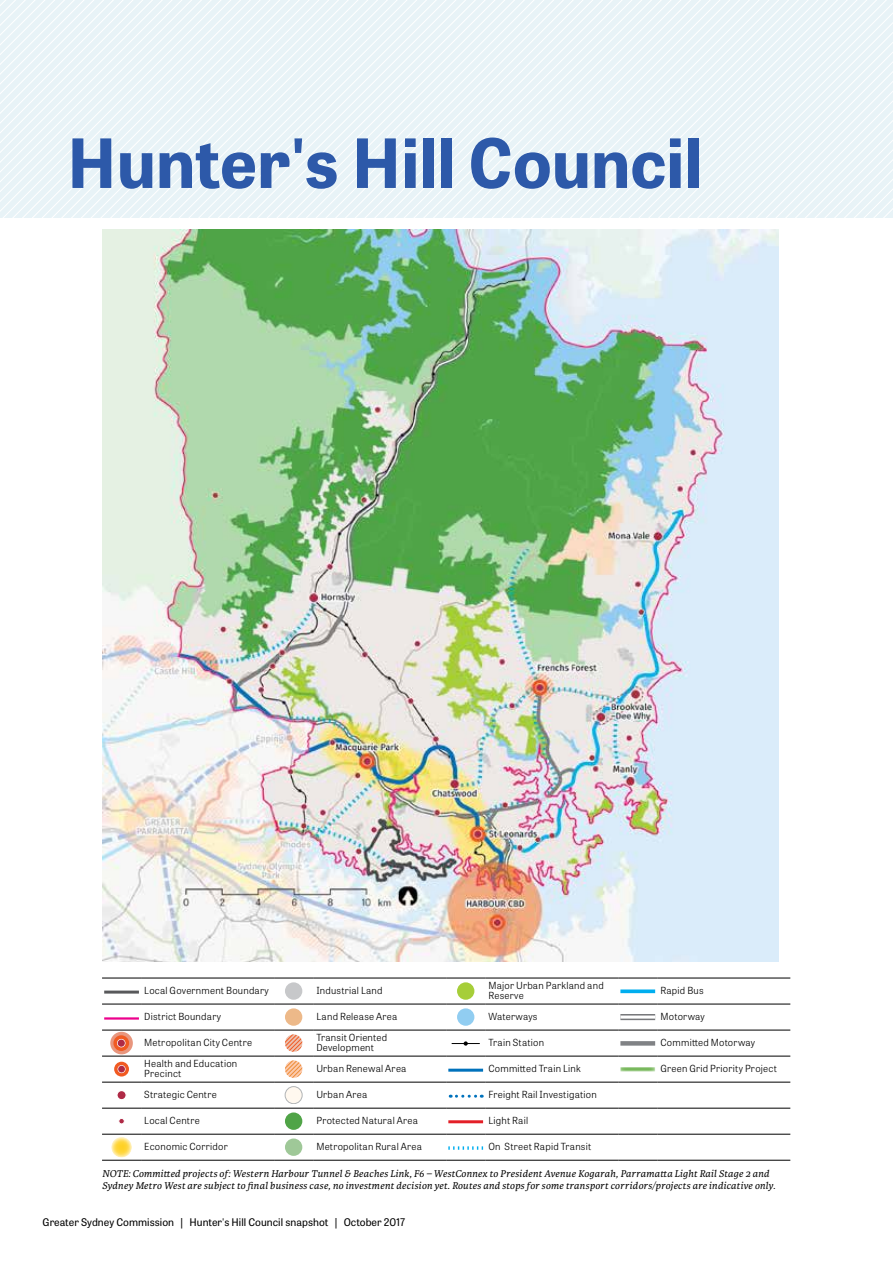
<style>
.page{position:relative;width:893px;height:1263px;background:#fff}
.page>*{position:absolute;margin:0;border:0;box-sizing:border-box;transform-origin:0 0}
.t1{font:700 67.5px "Tablet Gothic";letter-spacing:.005em;color:#2d59a9}
.t2{font:italic 10.5px/12px "Karmina";letter-spacing:.015em;color:#000}
.t3{font:10.5px "Tablet Gothic";letter-spacing:.005em;color:#000}
.t4{font:300 9.75px/20.9px "Tablet Gothic";letter-spacing:.025em;color:#000}
</style>
<div class="page">
<img style="left:102px;top:230px;width:676px;height:731px">
<hr style="left:102px;top:1160px;width:39px;height:1px;background:#000">
<hr style="left:141px;top:1160px;width:133px;height:1px;background:#000">
<hr style="left:102px;top:978px;width:39px;height:1px;background:#000">
<hr style="left:102px;top:1004px;width:39px;height:1px;background:#000">
<hr style="left:141px;top:978px;width:133px;height:1px;background:#000">
<hr style="left:141px;top:1004px;width:133px;height:1px;background:#000">
<hr style="left:102px;top:1030px;width:39px;height:1px;background:#000">
<hr style="left:141px;top:1030px;width:133px;height:1px;background:#000">
<hr style="left:102px;top:1056px;width:39px;height:1px;background:#000">
<hr style="left:141px;top:1056px;width:133px;height:1px;background:#000">
<hr style="left:102px;top:1082px;width:39px;height:1px;background:#000">
<hr style="left:141px;top:1082px;width:133px;height:1px;background:#000">
<hr style="left:102px;top:1108px;width:39px;height:1px;background:#000">
<hr style="left:141px;top:1108px;width:133px;height:1px;background:#000">
<hr style="left:102px;top:1134px;width:39px;height:1px;background:#000">
<hr style="left:141px;top:1134px;width:133px;height:1px;background:#000">
<hr style="left:104px;top:990px;width:35px;height:3px;background:#58595b">
<hr style="left:104px;top:1017px;width:35px;height:2px;background:#ec008c">
<div style="left:110px;top:1032px;width:23px;height:22px;background:#e8967e;border-radius:50%"></div>
<svg style="left:113px;top:1035px;width:16px;height:16px"></svg>
<svg style="left:117px;top:1039px;width:9px;height:8px"></svg>
<div style="left:118px;top:1039px;width:7px;height:8px;background:#af2a46;border-radius:50%"></div>
<div style="left:114px;top:1062px;width:15px;height:14px;background:#f15a22;border-radius:50%"></div>
<svg style="left:118px;top:1065px;width:8px;height:8px"></svg>
<div style="left:118px;top:1066px;width:7px;height:6px;background:#af2a46;border-radius:50%"></div>
<div style="left:117px;top:1090px;width:9px;height:10px;background:#af2a46;border-radius:50%"></div>
<div style="left:116px;top:1090px;width:11px;height:10px;border:1px solid #fff;border-radius:50%"></div>
<div style="left:118px;top:1118px;width:7px;height:6px;border:1px solid #fff;border-radius:50%"></div>
<div style="left:110px;top:1135px;width:22px;height:24px;background:#fff;opacity:.75"></div>
<hr style="left:274px;top:978px;width:39px;height:1px;background:#000">
<hr style="left:313px;top:978px;width:133px;height:1px;background:#000">
<hr style="left:274px;top:1134px;width:39px;height:1px;background:#000">
<hr style="left:313px;top:1134px;width:133px;height:1px;background:#000">
<hr style="left:274px;top:1160px;width:39px;height:1px;background:#000">
<hr style="left:313px;top:1160px;width:133px;height:1px;background:#000">
<hr style="left:274px;top:1082px;width:39px;height:1px;background:#000">
<hr style="left:313px;top:1082px;width:133px;height:1px;background:#000">
<hr style="left:274px;top:1004px;width:39px;height:1px;background:#000">
<hr style="left:313px;top:1004px;width:133px;height:1px;background:#000">
<hr style="left:274px;top:1030px;width:39px;height:1px;background:#000">
<hr style="left:313px;top:1030px;width:133px;height:1px;background:#000">
<hr style="left:274px;top:1056px;width:39px;height:1px;background:#000">
<hr style="left:313px;top:1056px;width:133px;height:1px;background:#000">
<hr style="left:274px;top:1108px;width:39px;height:1px;background:#000">
<hr style="left:313px;top:1108px;width:133px;height:1px;background:#000">
<div style="left:285px;top:982px;width:17px;height:18px;background:#c7c8ca;border-radius:50%"></div>
<div style="left:285px;top:1008px;width:17px;height:18px;background:#edb989;border-radius:50%"></div>
<svg style="left:285px;top:1034px;width:17px;height:18px"></svg>
<svg style="left:285px;top:1060px;width:17px;height:18px"></svg>
<div style="left:285px;top:1086px;width:17px;height:18px;background:#fff8ef;border-radius:50%"></div>
<div style="left:285px;top:1086px;width:17px;height:18px;border:1px solid #b1b4b6;border-radius:50%"></div>
<div style="left:285px;top:1112px;width:17px;height:18px;background:#50a447;border-radius:50%"></div>
<div style="left:285px;top:1138px;width:17px;height:18px;background:#9fc898;border-radius:50%"></div>
<hr style="left:446px;top:1056px;width:39px;height:1px;background:#000">
<hr style="left:485px;top:1056px;width:133px;height:1px;background:#000">
<hr style="left:446px;top:1082px;width:39px;height:1px;background:#000">
<hr style="left:485px;top:1082px;width:133px;height:1px;background:#000">
<hr style="left:446px;top:1108px;width:39px;height:1px;background:#000">
<hr style="left:446px;top:1134px;width:39px;height:1px;background:#000">
<hr style="left:446px;top:1160px;width:39px;height:1px;background:#000">
<hr style="left:485px;top:1108px;width:133px;height:1px;background:#000">
<hr style="left:485px;top:1134px;width:133px;height:1px;background:#000">
<hr style="left:485px;top:1160px;width:133px;height:1px;background:#000">
<hr style="left:446px;top:978px;width:39px;height:1px;background:#000">
<hr style="left:485px;top:978px;width:133px;height:1px;background:#000">
<hr style="left:446px;top:1004px;width:39px;height:1px;background:#000">
<hr style="left:485px;top:1004px;width:133px;height:1px;background:#000">
<hr style="left:446px;top:1030px;width:39px;height:1px;background:#000">
<hr style="left:485px;top:1030px;width:133px;height:1px;background:#000">
<div style="left:457px;top:982px;width:17px;height:18px;background:#a6ce39;border-radius:50%"></div>
<div style="left:457px;top:1008px;width:17px;height:18px;background:#91cdf1;border-radius:50%"></div>
<svg style="left:452px;top:1041px;width:28px;height:5px"></svg>
<hr style="left:448px;top:1069px;width:35px;height:3px;background:#0072bc">
<svg style="left:450px;top:1095px;width:32px;height:3px"></svg>
<hr style="left:448px;top:1120px;width:35px;height:3px;background:#e31f27">
<svg style="left:448px;top:1146px;width:35px;height:4px"></svg>
<hr style="left:618px;top:1030px;width:39px;height:1px;background:#000">
<hr style="left:657px;top:1030px;width:133px;height:1px;background:#000">
<hr style="left:618px;top:1108px;width:39px;height:1px;background:#000">
<hr style="left:657px;top:1108px;width:133px;height:1px;background:#000">
<hr style="left:618px;top:1134px;width:39px;height:1px;background:#000">
<hr style="left:657px;top:1134px;width:133px;height:1px;background:#000">
<hr style="left:618px;top:1056px;width:39px;height:1px;background:#000">
<hr style="left:618px;top:1082px;width:39px;height:1px;background:#000">
<hr style="left:618px;top:1160px;width:39px;height:1px;background:#000">
<hr style="left:657px;top:1056px;width:133px;height:1px;background:#000">
<hr style="left:657px;top:1082px;width:133px;height:1px;background:#000">
<hr style="left:657px;top:1160px;width:133px;height:1px;background:#000">
<hr style="left:618px;top:978px;width:39px;height:1px;background:#000">
<hr style="left:618px;top:1004px;width:39px;height:1px;background:#000">
<hr style="left:657px;top:978px;width:133px;height:1px;background:#000">
<hr style="left:657px;top:1004px;width:133px;height:1px;background:#000">
<svg style="left:620px;top:989px;width:35px;height:4px"></svg>
<div style="left:620px;top:1014px;width:35px;height:6px;background:#c9cacb"></div>
<hr style="left:620px;top:1015px;width:35px;height:3px;background:#fff">
<div style="left:620px;top:1041px;width:35px;height:5px;background:#808285"></div>
<svg style="left:620px;top:1067px;width:35px;height:5px"></svg>
<svg style="left:886px;top:0;width:7px;height:217px"></svg>
<svg style="left:17px;top:0;width:869px;height:217px"></svg>
<h1 class="t1" style="left:67px;top:115px;width:637px">Hunter's Hill Council</h1>
<p class="t4" style="left:144px;top:980px;width:126px">Local Government Boundary</p>
<p class="t4" style="left:144px;top:1006px;width:78px">District Boundary</p>
<p class="t4" style="left:144px;top:1032px;width:109px">Metropolitan City Centre<br>Health and Education</p>
<p class="t4" style="left:144px;top:1063px;width:74px">Precinct<br>Strategic Centre</p>
<p class="t4" style="left:144px;top:1110px;width:57px">Local Centre</p>
<p class="t4" style="left:144px;top:1136px;width:85px">Economic Corridor</p>
<p class="t4" style="left:316px;top:980px;width:68px">Industrial Land</p>
<p class="t4" style="left:316px;top:1006px;width:83px">Land Release Area<br>Transit Oriented</p>
<p class="t4" style="left:316px;top:1037px;width:92px">Development<br>Urban Renewal Area</p>
<p class="t4" style="left:316px;top:1084px;width:53px">Urban Area</p>
<p class="t4" style="left:316px;top:1110px;width:103px">Protected Natural Area</p>
<p class="t4" style="left:316px;top:1136px;width:107px">Metropolitan Rural Area</p>
<p class="t4" style="left:488px;top:980px;width:117px;line-height:10.4px">Major Urban Parkland and<br>Reserve</p>
<p class="t4" style="left:488px;top:1006px;width:51px">Waterways</p>
<p class="t4" style="left:488px;top:1032px;width:57px">Train Station</p>
<p class="t4" style="left:488px;top:1058px;width:94px">Committed Train Link</p>
<p class="t4" style="left:488px;top:1084px;width:110px">Freight Rail Investigation</p>
<p class="t4" style="left:488px;top:1110px;width:41px">Light Rail</p>
<p class="t4" style="left:488px;top:1136px;width:104px">On Street Rapid Transit</p>
<p class="t4" style="left:660px;top:980px;width:45px">Rapid Bus</p>
<p class="t4" style="left:660px;top:1006px;width:46px">Motorway</p>
<p class="t4" style="left:660px;top:1032px;width:96px">Committed Motorway</p>
<p class="t4" style="left:660px;top:1058px;width:118px">Green Grid Priority Project</p>
<p class="t2" style="left:102px;top:1167px;width:675px">NOTE: Committed projects of: Western Harbour Tunnel &amp; Beaches Link, F6 – WestConnex to President Avenue Kogarah, Parramatta Light Rail Stage 2 and<br>Sydney Metro West are subject to final business case, no investment decision yet. Routes and stops for some transport corridors/projects are indicative only.</p>
<p class="t3" style="left:43px;top:1215px;width:364px">Greater Sydney Commission | Hunter's Hill Council snapshot | October 2017</p>
</div>
